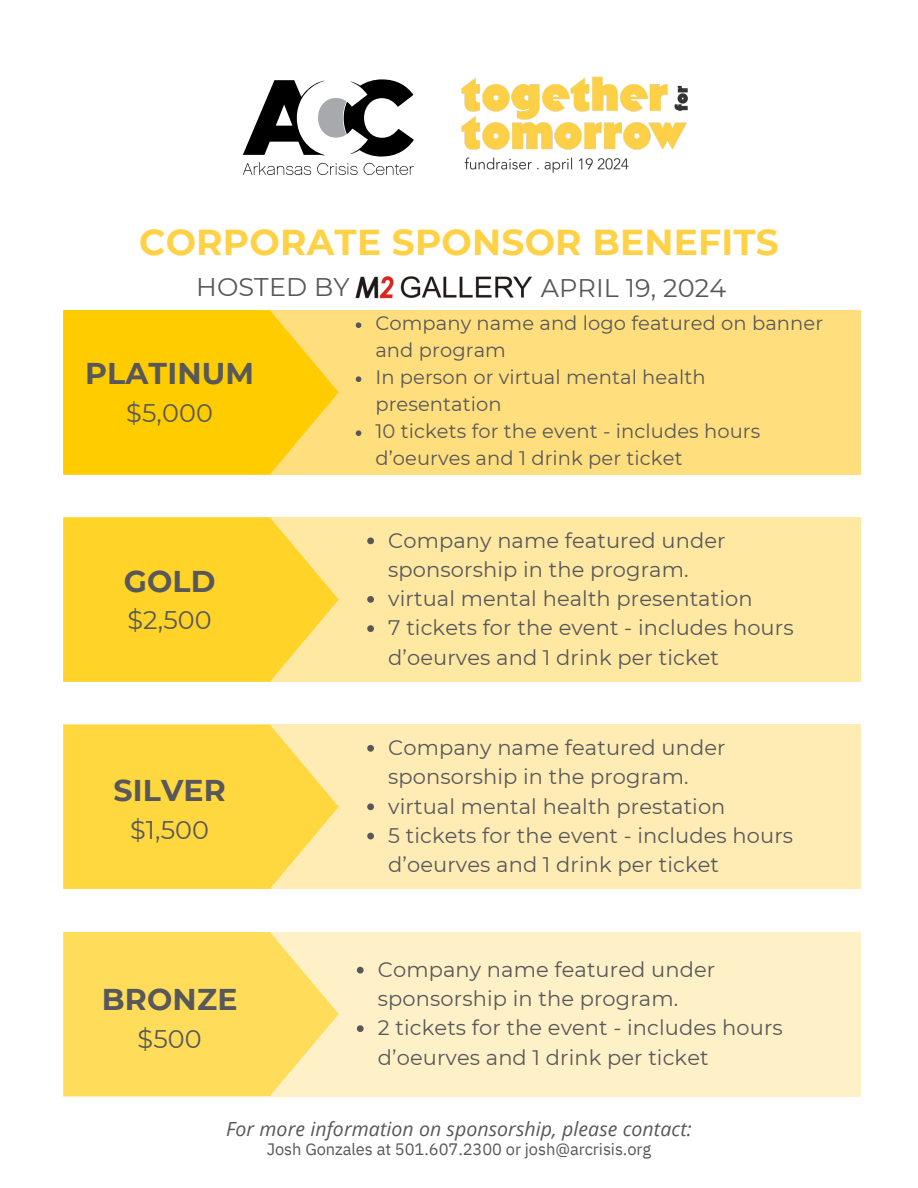
<style>
.page{position:relative;width:918px;height:1188px;background:#fff}
.page>*{position:absolute;margin:0;border:0;box-sizing:border-box;transform-origin:0 0}
.t1{font:700 36px "Montserrat";letter-spacing:.005em;color:#ffd146}
.t2{font:700 30px "Montserrat";letter-spacing:.005em;color:#58585a}
.t3{font:25.5px "Montserrat";letter-spacing:.005em;color:#58585a}
.t4{font:21px/29.2px "Montserrat";letter-spacing:.005em;color:#58585a}
.t5{font:19.5px/27px "Montserrat";letter-spacing:.005em;color:#58585a}
.t6{font:italic 19.5px "Open Sans";letter-spacing:.005em;color:#58585a}
.t7{font:16.5px "IBM Plex Sans";letter-spacing:-.005em;color:#58585a}
</style>
<div class="page">
<div style="left:63px;top:310px;width:798px;height:165px;background:#ffde7d"></div>
<img style="left:461px;top:76px;width:227px;height:97px">
<svg style="left:63px;top:310px;width:276px;height:165px;background:#ffce10"></svg>
<div style="left:63px;top:517px;width:798px;height:165px;background:#ffe8a2"></div>
<svg style="left:63px;top:517px;width:276px;height:165px;background:#ffd538"></svg>
<div style="left:63px;top:725px;width:798px;height:164px;background:#ffecb5"></div>
<svg style="left:63px;top:725px;width:276px;height:164px;background:#ffd94d"></svg>
<div style="left:63px;top:932px;width:798px;height:164px;background:#fff1c7"></div>
<svg style="left:63px;top:932px;width:276px;height:164px;background:#ffde66"></svg>
<svg style="left:243px;top:79px;width:171px;height:96px"></svg>
<svg style="left:356px;top:322px;width:5px;height:6px"></svg>
<svg style="left:356px;top:376px;width:5px;height:6px"></svg>
<svg style="left:356px;top:430px;width:5px;height:6px"></svg>
<svg style="left:367px;top:538px;width:7px;height:6px"></svg>
<svg style="left:367px;top:596px;width:7px;height:7px"></svg>
<svg style="left:367px;top:625px;width:7px;height:7px"></svg>
<svg style="left:367px;top:745px;width:7px;height:7px"></svg>
<svg style="left:367px;top:803px;width:7px;height:7px"></svg>
<svg style="left:367px;top:833px;width:7px;height:6px"></svg>
<svg style="left:357px;top:967px;width:7px;height:7px"></svg>
<svg style="left:357px;top:1025px;width:7px;height:7px"></svg>
<img style="left:355px;top:276px;width:177px;height:23px">
<p class="t1" style="left:139px;top:220px;width:641px">CORPORATE SPONSOR BENEFITS</p>
<h5 class="t3" style="left:196px;top:271px;width:155px">HOSTED BY</h5>
<p class="t3" style="left:541px;top:272px;width:187px">APRIL 19, 2024</p>
<h3 class="t2" style="left:85px;top:355px;width:171px">PLATINUM</h3>
<h1 class="t3" style="left:126px;top:397px;width:88px">$5,000</h1>
<p class="t2" style="left:124px;top:563px;width:93px">GOLD</p>
<h4 class="t3" style="left:127px;top:604px;width:86px">$2,500</h4>
<p class="t2" style="left:113px;top:772px;width:114px">SILVER</p>
<h4 class="t3" style="left:130px;top:814px;width:81px">$1,500</h4>
<p class="t2" style="left:102px;top:981px;width:137px">BRONZE</p>
<h4 class="t3" style="left:138px;top:1023px;width:66px">$500</h4>
<p class="t5" style="left:375px;top:310px;width:449px">Company name and logo featured on banner and program</p>
<h3 class="t5" style="left:375px;top:364px;width:332px">In person or virtual mental health presentation</h3>
<h2 class="t5" style="left:375px;top:418px;width:387px">10 tickets for the event - includes hours d’oeurves and 1 drink per ticket</h2>
<p class="t4" style="left:388px;top:525px;width:339px">Company name featured under sponsorship in the program.</p>
<p class="t4" style="left:388px;top:584px;width:366px">virtual mental health presentation</p>
<h2 class="t4" style="left:388px;top:613px;width:407px">7 tickets for the event - includes hours d’oeurves and 1 drink per ticket</h2>
<p class="t4" style="left:388px;top:733px;width:339px">Company name featured under sponsorship in the program.</p>
<p class="t4" style="left:388px;top:791px;width:339px">virtual mental health prestation</p>
<h2 class="t4" style="left:388px;top:821px;width:406px">5 tickets for the event - includes hours d’oeurves and 1 drink per ticket</h2>
<p class="t4" style="left:378px;top:955px;width:339px">Company name featured under sponsorship in the program.</p>
<p class="t4" style="left:378px;top:1013px;width:406px">2 tickets for the event - includes hours d’oeurves and 1 drink per ticket</p>
<h4 class="t6" style="left:226px;top:1115px;width:467px">For more information on sponsorship, please contact:</h4>
<h2 class="t7" style="left:267px;top:1138px;width:386px">Josh Gonzales at 501.607.2300 or josh@arcrisis.org</h2>
</div>
